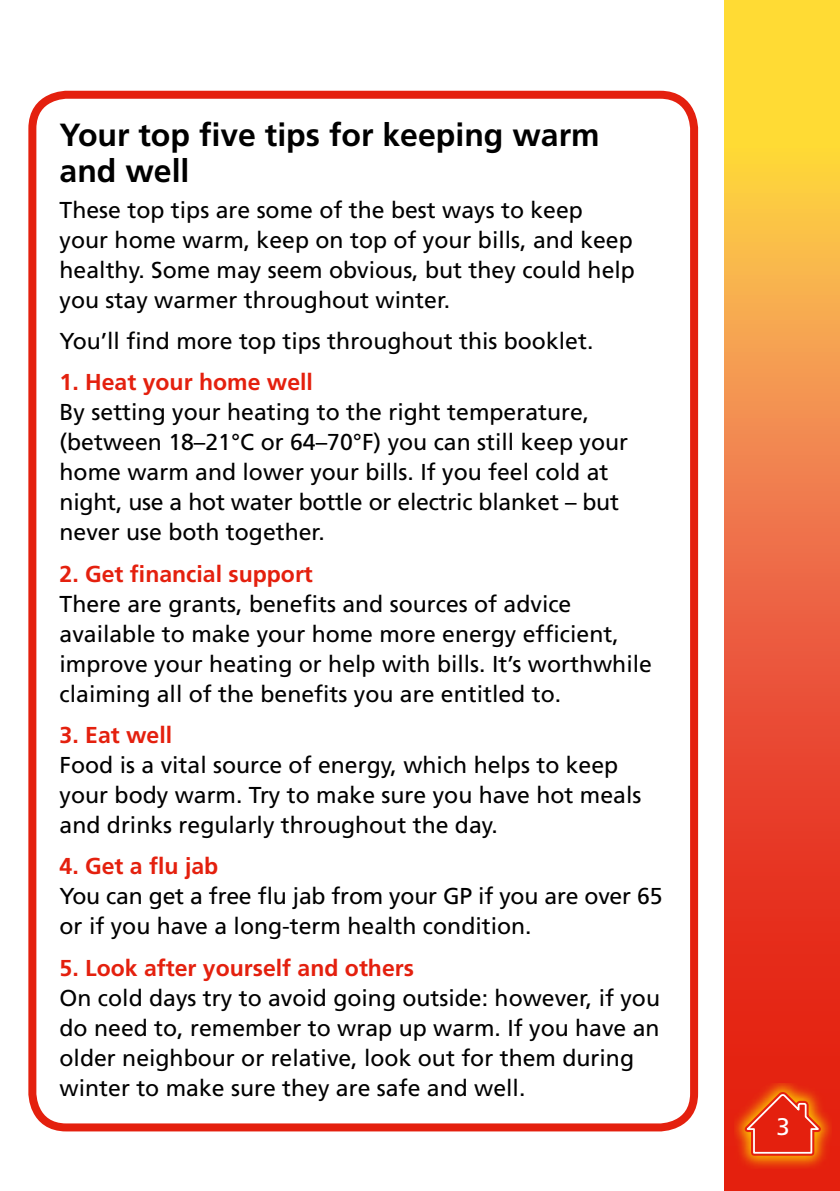
<style>
.page{position:relative;width:840px;height:1191px;background:#fff}
.page>*{position:absolute;margin:0;border:0;box-sizing:border-box;transform-origin:0 0}
.t1{font:700 32px/36px "Frutiger";color:#000}
.t2{font:24px "Frutiger";color:#fff}
.t3{font:23px/30px "Frutiger";color:#000}
.s1{font-weight:700;color:#e4200e}
</style>
<div class="page">
<svg style="left:724px;top:0;width:115px;height:1191px"></svg>
<img style="left:734px;top:1083px;width:97px;height:85px">
<svg style="left:734px;top:1086px;width:97px;height:72px"></svg>
<div style="left:28px;top:91px;width:669px;height:1040px;border:8px solid #e4200e;border-radius:34px"></div>
<h2 class="t1" style="left:60px;top:117px;width:541px">Your top five tips for keeping warm and well</h2>
<p class="t3" style="left:60px;top:195px;width:576px">These top tips are some of the best ways to keep your home warm, keep on top of your bills, and keep healthy. Some may seem obvious, but they could help you stay warmer throughout winter.</p>
<p class="t3" style="left:60px;top:326px;width:535px">You’ll find more top tips throughout this booklet.</p>
<p class="t3" style="left:60px;top:367px;width:570px"><span class="s1">1. Heat your home well<br></span>By setting your heating to the right temperature, (between 18–21°C or 64–70°F) you can still keep your home warm and lower your bills. If you feel cold at night, use a hot water bottle or electric blanket – but never use both together.</p>
<p class="t3" style="left:60px;top:559px;width:593px"><span class="s1">2. Get financial support<br></span>There are grants, benefits and sources of advice available to make your home more energy efficient, improve your heating or help with bills. It’s worthwhile claiming all of the benefits you are entitled to.</p>
<p class="t3" style="left:60px;top:720px;width:583px"><span class="s1">3. Eat well<br></span>Food is a vital source of energy, which helps to keep your body warm. Try to make sure you have hot meals and drinks regularly throughout the day.</p>
<p class="t3" style="left:60px;top:851px;width:604px"><span class="s1">4. Get a flu jab<br></span>You can get a free flu jab from your GP if you are over 65 or if you have a long-term health condition.</p>
<p class="t3" style="left:60px;top:953px;width:601px"><span class="s1">5. Look after yourself and others<br></span>On cold days try to avoid going outside: however, if you do need to, remember to wrap up warm. If you have an older neighbour or relative, look out for them during winter to make sure they are safe and well.</p>
<p class="t2" style="left:776px;top:1112px;width:15px">3</p>
</div>
